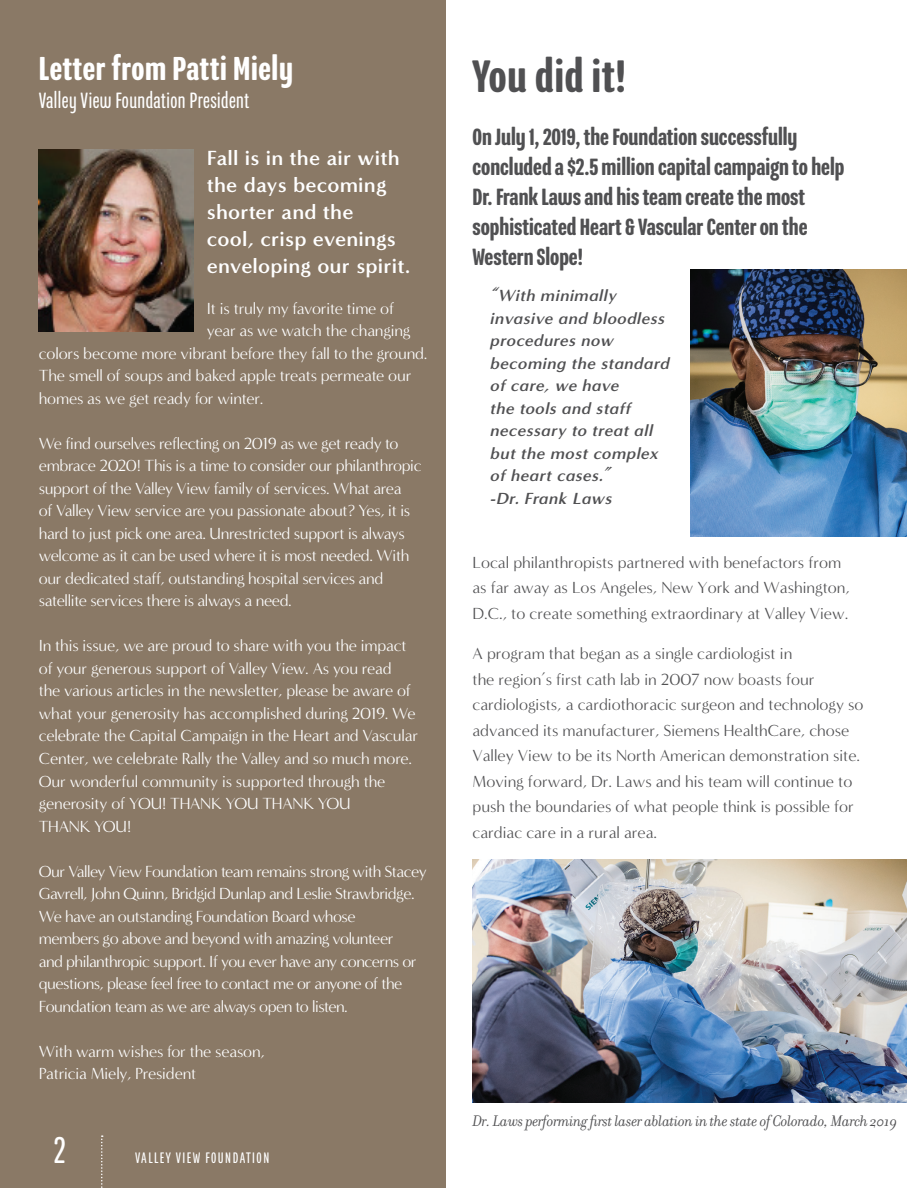
<style>
.page{position:relative;width:918px;height:1188px;background:#fff}
.page>*{position:absolute;margin:0;border:0;box-sizing:border-box;transform-origin:0 0}
.t1{font:500 49.35px "Program Nar OT";letter-spacing:.02em;color:#505052}
.t2{font:40.5px "Program Nar OT";color:#fff}
.t3{font:500 36px "Program Nar OT";letter-spacing:.02em;color:#fff}
.t4{font:500 25.5px/30px "Program Nar OT";color:#505052}
.t5{font:24px "Program Nar OT";letter-spacing:.02em;color:#fff}
.t6{font:700 21px/27px "Minerva Modern";letter-spacing:.01em;color:#fff}
.t7{font:16.5px/22.5px "Minerva Modern";letter-spacing:-.02em;color:#fff}
.t8{font:16.5px/25.5px "Minerva Modern";color:#505052}
.t9{font:italic 700 16.5px/22.5px "Minerva Modern";letter-spacing:.02em;color:#505052}
.t10{font:italic 16.5px "Filosofia OT";letter-spacing:-.02em;color:#505052}
.t11{font:16.5px "Program Nar OT";letter-spacing:.09em;color:#fff}
</style>
<div class="page">
<div style="left:0;top:0;width:446px;height:1188px;background:#8a7966"></div>
<svg style="left:101px;top:1135px;width:2px;height:53px"></svg>
<img style="left:39px;top:150px;width:154px;height:181px">
<img style="left:472px;top:860px;width:435px;height:243px">
<img style="left:690px;top:270px;width:217px;height:267px">
<h3 class="t3" style="left:39px;top:48px;width:256px">Letter from Patti Miely</h3>
<h3 class="t5" style="left:39px;top:88px;width:212px">Valley View Foundation President</h3>
<p class="t6" style="left:207px;top:145px;width:205px">Fall is in the air with the days becoming shorter and the<br>cool, crisp evenings enveloping our spirit.</p>
<p class="t7" style="left:207px;top:297px;width:189px">It is truly my favorite time of</p>
<p class="t7" style="left:207px;top:320px;width:205px">year as we watch the changing</p>
<p class="t7" style="left:39px;top:342px;width:390px">colors become more vibrant before they fall to the ground.</p>
<p class="t7" style="left:39px;top:365px;width:374px">The smell of soups and baked apple treats permeate our</p>
<p class="t7" style="left:39px;top:387px;width:226px">homes as we get ready for winter.</p>
<p class="t7" style="left:39px;top:432px;width:384px">We find ourselves reflecting on 2019 as we get ready to embrace 2020! This is a time to consider our philanthropic support of the Valley View family of services. What area<br>of Valley View service are you passionate about? Yes, it is hard to just pick one area. Unrestricted support is always welcome as it can be used where it is most needed. With our dedicated staff, outstanding hospital services and satellite services there is always a need.</p>
<p class="t7" style="left:39px;top:635px;width:381px">In this issue, we are proud to share with you the impact of your generous support of Valley View. As you read<br>the various articles in the newsletter, please be aware of what your generosity has accomplished during 2019. We celebrate the Capital Campaign in the Heart and Vascular Center, we celebrate Rally the Valley and so much more.<br>Our wonderful community is supported through the generosity of YOU! THANK YOU THANK YOU<br>THANK YOU!</p>
<p class="t7" style="left:39px;top:860px;width:389px">Our Valley View Foundation team remains strong with Stacey Gavrell, John Quinn, Bridgid Dunlap and Leslie Strawbridge.<br>We have an outstanding Foundation Board whose<br>members go above and beyond with amazing volunteer<br>and philanthropic support. If you ever have any concerns or questions, please feel free to contact me or anyone of the Foundation team as we are always open to listen.</p>
<p class="t7" style="left:39px;top:1040px;width:228px">With warm wishes for the season,<br>Patricia Miely, President</p>
<h2 class="t2" style="left:54px;top:1130px;width:13px">2</h2>
<p class="t11" style="left:135px;top:1150px;width:136px">VALLEY VIEW FOUNDATION</p>
<h1 class="t1" style="left:472px;top:49px;width:155px">You did it!</h1>
<h3 class="t4" style="left:472px;top:121px;width:373px">On July 1, 2019, the Foundation successfully concluded a $2.5 million capital campaign to help Dr. Frank Laws and his team create the most sophisticated Heart &amp; Vascular Center on the Western Slope!</h3>
<p class="t9" style="left:490px;top:284px;width:181px">“With minimally invasive and bloodless procedures now becoming the standard of care, we have<br>the tools and staff necessary to treat all but the most complex of heart cases.”<br>-Dr. Frank Laws</p>
<p class="t8" style="left:472px;top:550px;width:379px">Local philanthropists partnered with benefactors from as far away as Los Angeles, New York and Washington,<br>D.C., to create something extraordinary at Valley View.</p>
<p class="t8" style="left:472px;top:641px;width:393px">A program that began as a single cardiologist in<br>the region’s first cath lab in 2007 now boasts four cardiologists, a cardiothoracic surgeon and technology so advanced its manufacturer, Siemens HealthCare, chose Valley View to be its North American demonstration site.<br>Moving forward, Dr. Laws and his team will continue to push the boundaries of what people think is possible for cardiac care in a rural area.</p>
<p class="t10" style="left:472px;top:1111px;width:426px">Dr. Laws performing first laser ablation in the state of Colorado, March 2019</p>
</div>
